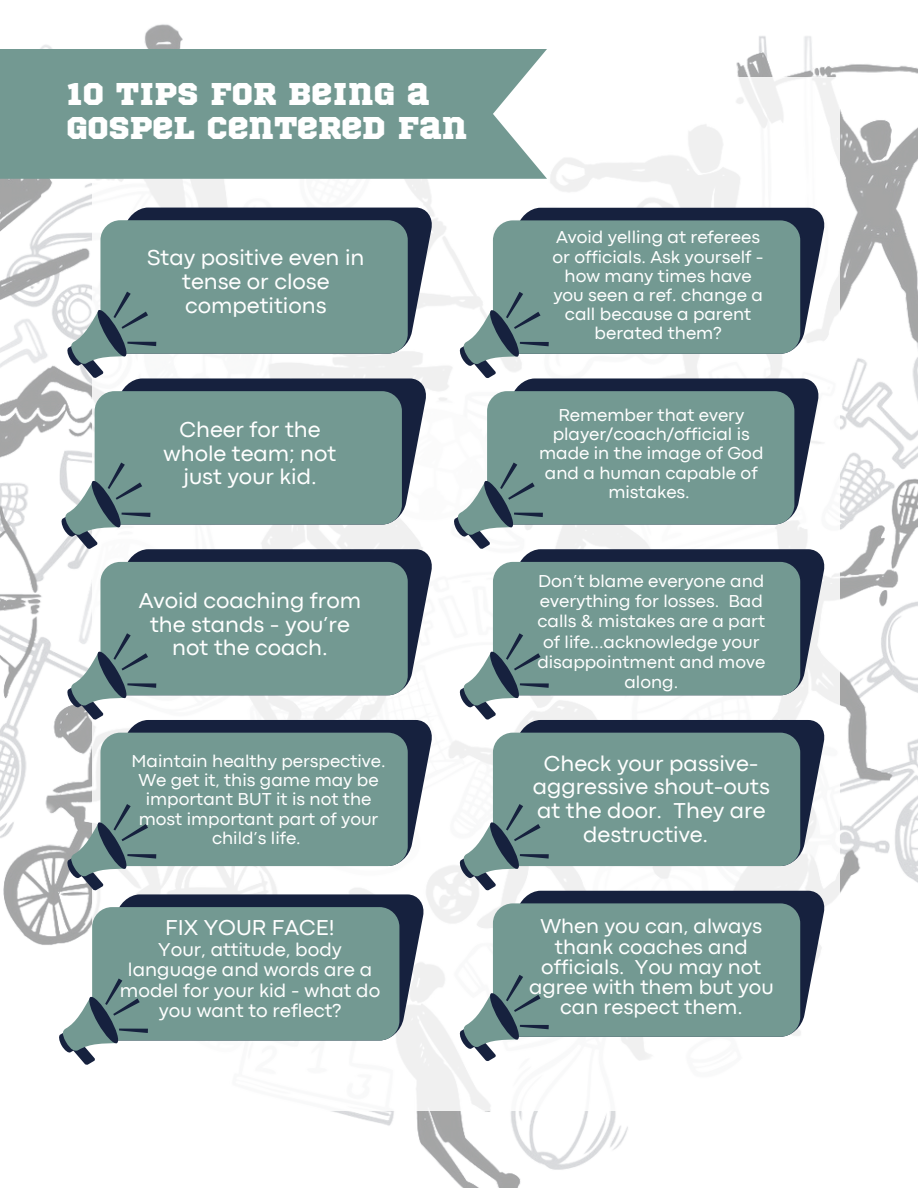
<style>
.page{position:relative;width:918px;height:1188px;background:#fff}
.page>*{position:absolute;margin:0;border:0;box-sizing:border-box;transform-origin:0 0}
.t1{font:31.35px/33.8px "Sports World";color:#fff}
.t2{font:22.5px/23.7px "Codec Pro";color:#fff;text-align:center}
.t3{font:21px/20.2px "Codec Pro";color:#fff;text-align:center}
.t4{font:19.5px/20.2px "Codec Pro";color:#fff;text-align:center}
.t5{font:18px/19.2px "Codec Pro";color:#fff;text-align:center}
</style>
<div class="page">
<img style="left:0;top:24px;width:918px;height:1164px">
<div style="left:92px;top:78px;width:748px;height:1032px;background:linear-gradient(to right,#f9f9f9,#fcfcfc)"></div>
<div style="left:0;top:49px;width:547px;height:129px;background:#739992"></div>
<svg style="left:102px;top:208px;width:331px;height:146px;fill:#16213e"></svg>
<div style="left:100px;top:220px;width:308px;height:134px;background:#739992;border-radius:20px"></div>
<svg style="left:67px;top:292px;width:89px;height:86px"></svg>
<svg style="left:495px;top:208px;width:331px;height:146px;fill:#16213e"></svg>
<div style="left:493px;top:220px;width:307px;height:134px;background:#739992;border-radius:20px"></div>
<svg style="left:459px;top:292px;width:90px;height:86px"></svg>
<svg style="left:96px;top:378px;width:331px;height:147px;fill:#16213e"></svg>
<div style="left:95px;top:391px;width:307px;height:134px;background:#739992;border-radius:20px"></div>
<svg style="left:61px;top:463px;width:89px;height:86px"></svg>
<svg style="left:489px;top:378px;width:331px;height:147px;fill:#16213e"></svg>
<div style="left:487px;top:391px;width:307px;height:134px;background:#739992;border-radius:20px"></div>
<svg style="left:453px;top:463px;width:90px;height:86px"></svg>
<svg style="left:102px;top:549px;width:331px;height:146px;fill:#16213e"></svg>
<div style="left:100px;top:562px;width:308px;height:133px;background:#739992;border-radius:20px"></div>
<svg style="left:67px;top:633px;width:89px;height:87px"></svg>
<svg style="left:495px;top:549px;width:331px;height:146px;fill:#16213e"></svg>
<div style="left:493px;top:562px;width:307px;height:133px;background:#739992;border-radius:20px"></div>
<svg style="left:459px;top:633px;width:90px;height:87px"></svg>
<svg style="left:102px;top:720px;width:331px;height:146px;fill:#16213e"></svg>
<div style="left:100px;top:733px;width:308px;height:133px;background:#739992;border-radius:20px"></div>
<svg style="left:67px;top:804px;width:89px;height:87px"></svg>
<svg style="left:495px;top:720px;width:331px;height:146px;fill:#16213e"></svg>
<div style="left:493px;top:733px;width:307px;height:133px;background:#739992;border-radius:20px"></div>
<svg style="left:459px;top:804px;width:90px;height:87px"></svg>
<svg style="left:94px;top:894px;width:331px;height:146px;fill:#16213e"></svg>
<div style="left:92px;top:907px;width:307px;height:133px;background:#739992;border-radius:20px"></div>
<svg style="left:58px;top:978px;width:90px;height:87px"></svg>
<svg style="left:495px;top:891px;width:331px;height:146px;fill:#16213e"></svg>
<div style="left:493px;top:903px;width:307px;height:134px;background:#739992;border-radius:20px"></div>
<svg style="left:459px;top:975px;width:90px;height:86px"></svg>
<p class="t1" style="left:67px;top:79px;width:403px">10 TIPS FOR BEING A<br>GOSPEL CENTERED FAN</p>
<p class="t2" style="left:147px;top:248px;width:219px">Stay positive even in tense or close competitions</p>
<p class="t2" style="left:164px;top:419px;width:174px">Cheer for the whole team; not just your kid.</p>
<p class="t2" style="left:139px;top:590px;width:224px">Avoid coaching from the stands - you’re not the coach.</p>
<h1 class="t5" style="left:553px;top:229px;width:213px">Avoid yelling at referees or officials. Ask yourself - how many times have you seen a ref. change a call because a parent berated them?</h1>
<p class="t5" style="left:539px;top:407px;width:226px">Remember that every player/coach/official is made in the image of God and a human capable of mistakes.</p>
<p class="t5" style="left:537px;top:572px;width:229px;line-height:20.2px">Don’t blame everyone and everything for losses. Bad calls &amp; mistakes are a part of life...acknowledge your disappointment and move along.</p>
<p class="t5" style="left:132px;top:753px;width:255px">Maintain healthy perspective.<br>We get it, this game may be important BUT it is not the most important part of your child’s life.</p>
<p class="t2" style="left:533px;top:753px;width:239px">Check your passive&shy;aggressive shout-outs at the door. They are destructive.</p>
<p class="t2" style="left:165px;top:917px;width:171px">FIX YOUR FACE!</p>
<h2 class="t4" style="left:120px;top:941px;width:262px">Your, attitude, body language and words are a model for your kid - what do you want to reflect?</h2>
<p class="t3" style="left:529px;top:918px;width:246px">When you can, always thank coaches and officials. You may not agree with them but you can respect them.</p>
</div>
